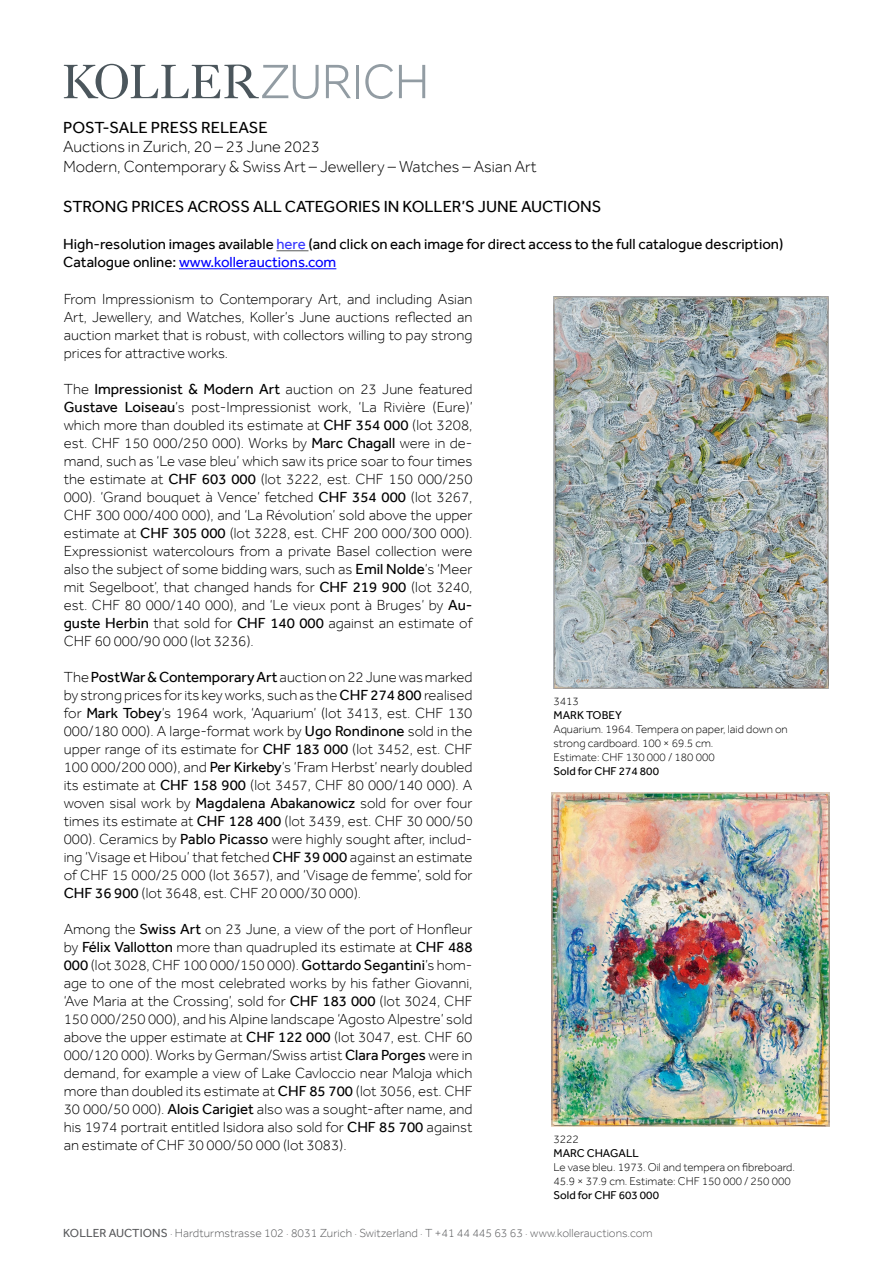
<style>
.page{position:relative;width:893px;height:1263px;background:#fff}
.page>*{position:absolute;margin:0;border:0;box-sizing:border-box;transform-origin:0 0}
.t1{font:300 16.5px/19.8px "Effra";color:#000}
.t2{font:16.5px "Effra";color:#000}
.t3{font:300 15px/18px "Effra";color:#000;text-align:justify}
.t4{font:15px/18px "Effra";color:#000}
.t5{font:300 12px "Effra";letter-spacing:.005em;color:#58595b}
.t6{font:300 11.7px/14px "Effra";color:#000}
.t7{font:11.7px "Effra";color:#000}
.s1{color:#33f}
.s2{color:#00f}
.s3{font-weight:400}
</style>
<div class="page">
<svg style="left:64px;top:64px;width:255px;height:34px"></svg>
<svg style="left:326px;top:65px;width:25px;height:33px"></svg>
<hr style="left:356px;top:65px;width:3px;height:33px;background:#929ca3">
<svg style="left:365px;top:64px;width:28px;height:34px"></svg>
<svg style="left:399px;top:65px;width:26px;height:33px"></svg>
<hr style="left:276px;top:250px;width:32px;height:1px;background:#58595b">
<hr style="left:179px;top:268px;width:157px;height:1px;background:#00f">
<img style="left:552px;top:792px;width:277px;height:334px">
<img style="left:554px;top:296px;width:274px;height:393px">
<p class="t2" style="left:63px;top:117px;width:206px">POST-SALE PRESS RELEASE</p>
<p class="t1" style="left:63px;top:137px;width:475px">Auctions in Zurich, 20 – 23 June 2023<br>Modern, Contemporary &amp; Swiss Art – Jewellery – Watches – Asian Art</p>
<p class="t2" style="left:63px;top:196px;width:540px">STRONG PRICES ACROSS ALL CATEGORIES IN KOLLER’S JUNE AUCTIONS</p>
<p class="t4" style="left:63px;top:235px;width:722px">High-resolution images available <span class="s1">here</span> (and click on each image for direct access to the full catalogue description)<br>Catalogue online: <span class="s2">www.kollerauctions.com</span></p>
<p class="t3" style="left:64px;top:290px;width:410px">From Impressionism to Contemporary Art, and including Asian Art, Jewellery, and Watches, Koller’s June auctions reflected an auction market that is robust, with collectors willing to pay strong prices for attractive works.</p>
<p class="t3" style="left:64px;top:380px;width:410px">The <span class="s3">Impressionist &amp; Modern Art</span> auction on 23 June featured <span class="s3">Gustave Loiseau</span>’s post-Impressionist work, ‘La Rivière (Eure)’ which more than doubled its estimate at <span class="s3">CHF 354 000</span> (lot 3208, est. CHF 150 000/250 000). Works by <span class="s3">Marc Chagall</span> were in de&shy;mand, such as ‘Le vase bleu’ which saw its price soar to four times the estimate at <span class="s3">CHF 603 000</span> (lot 3222, est. CHF 150 000/250<br>000). ‘Grand bouquet à Vence’ fetched <span class="s3">CHF 354 000</span> (lot 3267, CHF 300 000/400 000), and ‘La Révolution’ sold above the upper estimate at <span class="s3">CHF 305 000</span> (lot 3228, est. CHF 200 000/300 000).<br>Expressionist watercolours from a private Basel collection were also the subject of some bidding wars, such as <span class="s3">Emil Nolde</span>’s ‘Meer mit Segelboot’, that changed hands for <span class="s3">CHF 219 900</span> (lot 3240, est. CHF 80 000/140 000), and ‘Le vieux pont à Bruges’ by <span class="s3">Au&shy;guste Herbin</span> that sold for <span class="s3">CHF 140 000</span> against an estimate of CHF 60 000/90 000 (lot 3236).</p>
<p class="t3" style="left:64px;top:668px;width:410px">The <span class="s3">PostWar &amp; Contemporary Art</span> auction on 22 June was marked by strong prices for its key works, such as the <span class="s3">CHF 274 800</span> realised for <span class="s3">Mark Tobey</span>’s 1964 work, ‘Aquarium’ (lot 3413, est. CHF 130<br>000/180 000). A large-format work by <span class="s3">Ugo Rondinone</span> sold in the upper range of its estimate for <span class="s3">CHF 183 000</span> (lot 3452, est. CHF 100 000/200 000), and <span class="s3">Per Kirkeby</span>’s ‘Fram Herbst’ nearly doubled its estimate at <span class="s3">CHF 158 900</span> (lot 3457, CHF 80 000/140 000). A woven sisal work by <span class="s3">Magdalena Abakanowicz</span> sold for over four times its estimate at <span class="s3">CHF 128 400</span> (lot 3439, est. CHF 30 000/50<br>000). Ceramics by <span class="s3">Pablo Picasso</span> were highly sought after, includ&shy;ing ‘Visage et Hibou’ that fetched <span class="s3">CHF 39 000</span> against an estimate of CHF 15 000/25 000 (lot 3657), and ‘Visage de femme’, sold for <span class="s3">CHF 36 900</span> (lot 3648, est. CHF 20 000/30 000).</p>
<p class="t3" style="left:64px;top:920px;width:410px">Among the <span class="s3">Swiss Art</span> on 23 June, a view of the port of Honfleur by <span class="s3">Félix Vallotton</span> more than quadrupled its estimate at <span class="s3">CHF 488<br>000</span> (lot 3028, CHF 100 000/150 000). <span class="s3">Gottardo Segantini</span>’s hom&shy;age to one of the most celebrated works by his father Giovanni, ‘Ave Maria at the Crossing’, sold for <span class="s3">CHF 183 000</span> (lot 3024, CHF 150 000/250 000), and his Alpine landscape ‘Agosto Alpestre’ sold above the upper estimate at <span class="s3">CHF 122 000</span> (lot 3047, est. CHF 60<br>000/120 000). Works by German/Swiss artist <span class="s3">Clara Porges</span> were in demand, for example a view of Lake Cavloccio near Maloja which more than doubled its estimate at <span class="s3">CHF 85 700</span> (lot 3056, est. CHF 30 000/50 000). <span class="s3">Alois Carigiet</span> also was a sought-after name, and his 1974 portrait entitled Isidora also sold for <span class="s3">CHF 85 700</span> against an estimate of CHF 30 000/50 000 (lot 3083).</p>
<p class="t6" style="left:554px;top:694px;width:27px">3413</p>
<p class="t7" style="left:554px;top:708px;width:70px">MARK TOBEY</p>
<p class="t6" style="left:554px;top:722px;width:236px">Aquarium. 1964. Tempera on paper, laid down on strong cardboard. 100 × 69.5 cm.<br>Estimate: CHF 130 000 / 180 000</p>
<p class="t7" style="left:554px;top:764px;width:107px">Sold for CHF 274 800</p>
<p class="t6" style="left:554px;top:1131px;width:27px">3222</p>
<p class="t7" style="left:554px;top:1146px;width:87px">MARC CHAGALL</p>
<p class="t6" style="left:554px;top:1159px;width:243px">Le vase bleu. 1973. Oil and tempera on fibreboard.<br>45.9 × 37.9 cm. Estimate: CHF 150 000 / 250 000</p>
<p class="t7" style="left:554px;top:1187px;width:107px">Sold for CHF 603 000</p>
<p class="t5" style="left:63px;top:1225px;width:591px"><span class="s3">KOLLER AUCTIONS</span> · Hardturmstrasse 102 · 8031 Zurich · Switzerland · T +41 44 445 63 63 · www.kollerauctions.com</p>
</div>
